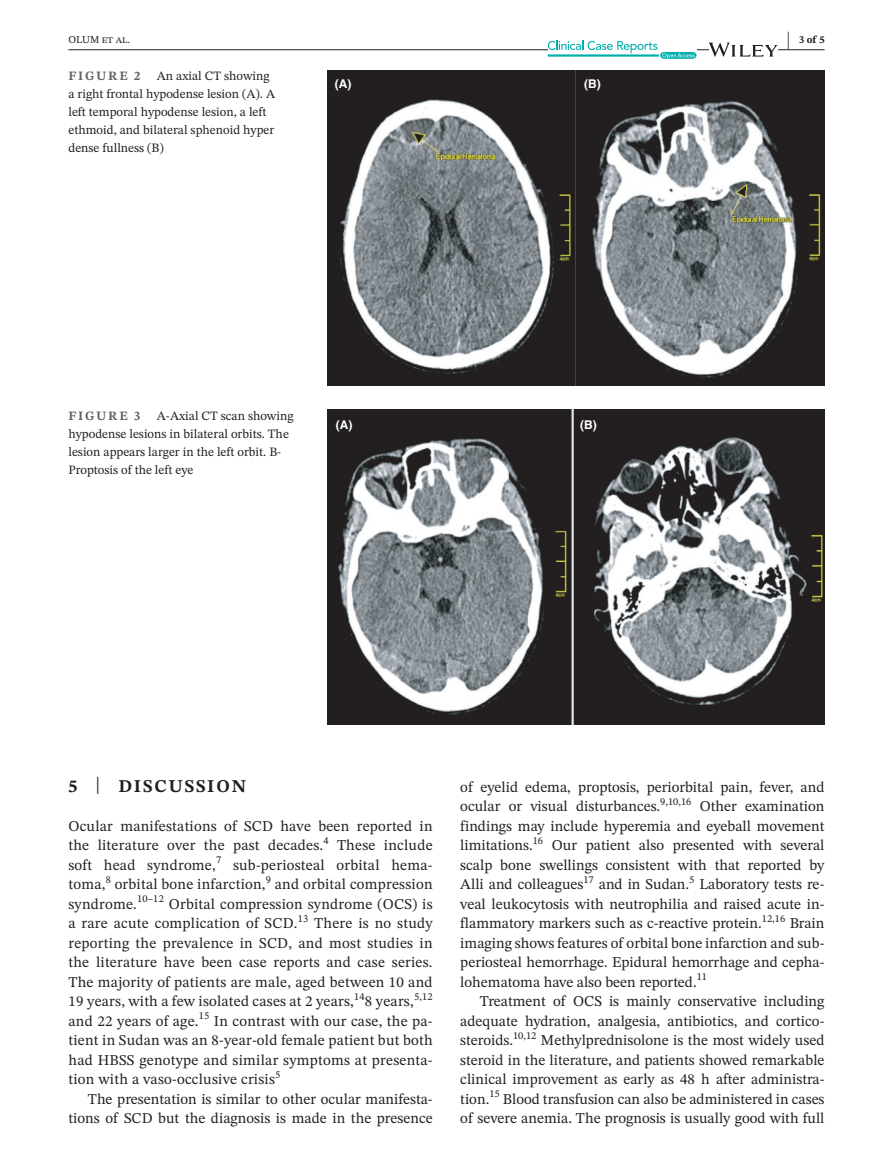
<style>
.page{position:relative;width:893px;height:1174px;background:#fff}
.page>*{position:absolute;margin:0;border:0;box-sizing:border-box;transform-origin:0 0}
.t1{font:700 21px "STIX Two Text";color:#231f20;scale:.42 1}
.t2{font:700 18px "STIX Two Text";letter-spacing:.1em;color:#231f20}
.t3{font:15px/19.5px "STIX Two Text";color:#231f20;text-align:justify}
.t4{font:12.75px/18px "STIX Two Text";color:#231f20}
.t5{font:700 12.75px "STIX Two Text";letter-spacing:.14em;color:#636366}
.t6{font:700 12px "Helvetica";color:#fff}
.t7{font:10.5px "STIX Two Text";color:#231f20}
.t8{font:700 10.5px "STIX Two Text";color:#231f20}
.s1{font-weight:400;font-size:23.7px}
</style>
<div class="page">
<hr style="left:68px;top:49px;width:756px;height:1px;background:#231f20">
<svg style="left:548px;top:41px;width:148px;height:18px"></svg>
<svg style="left:709px;top:43px;width:68px;height:14px"></svg>
<img style="left:327px;top:70px;width:497px;height:315px">
<img style="left:327px;top:410px;width:497px;height:314px">
<h1 class="t1" style="left:787px;top:24px;width:8px">|</h1>
<p class="t7" style="left:68px;top:32px;width:63px">OLUM et al.</p>
<p class="t8" style="left:799px;top:32px;width:27px">3 of 5</p>
<p class="t4" style="left:68px;top:66px;width:208px;text-indent:88px">An axial CT showing a right frontal hypodense lesion (A). A left temporal hypodense lesion, a left ethmoid, and bilateral sphenoid hyper dense fullness (B)</p>
<p class="t6" style="left:335px;top:76px;width:18px">(A)</p>
<p class="t6" style="left:584px;top:76px;width:18px">(B)</p>
<p class="t5" style="left:68px;top:66px;width:73px">FIGURE 2</p>
<p class="t4" style="left:68px;top:406px;width:227px;text-indent:88px">A-Axial CT scan showing hypodense lesions in bilateral orbits. The lesion appears larger in the left orbit. B-Proptosis of the left eye</p>
<p class="t6" style="left:336px;top:418px;width:18px">(A)</p>
<p class="t6" style="left:580px;top:418px;width:18px">(B)</p>
<p class="t5" style="left:68px;top:406px;width:74px">FIGURE 3</p>
<p class="t2" style="left:68px;top:773px;width:179px">5 <span class="s1">|</span> DISCUSSION</p>
<p class="t3" style="left:68px;top:816px;width:366px">Ocular manifestations of SCD have been reported in the literature over the past decades.</p>
<p class="t7" style="left:323px;top:832px;width:7px">4</p>
<p class="t3" style="left:337px;top:835px;width:97px">These include</p>
<p class="t3" style="left:68px;top:855px;width:149px">soft head syndrome,</p>
<p class="t7" style="left:216px;top:852px;width:7px">7</p>
<p class="t3" style="left:233px;top:855px;width:201px">sub-periosteal orbital hema-</p>
<p class="t3" style="left:68px;top:874px;width:38px">toma,</p>
<p class="t7" style="left:106px;top:871px;width:7px">8</p>
<p class="t3" style="left:115px;top:874px;width:152px">orbital bone infarction,</p>
<p class="t7" style="left:266px;top:871px;width:7px">9</p>
<p class="t3" style="left:275px;top:874px;width:159px">and orbital compression</p>
<p class="t3" style="left:68px;top:894px;width:70px">syndrome.</p>
<p class="t7" style="left:137px;top:891px;width:28px">10–12</p>
<p class="t3" style="left:68px;top:894px;width:366px;text-indent:100px">Orbital compression syndrome (OCS) is a rare acute complication of SCD.</p>
<p class="t7" style="left:298px;top:910px;width:12px">13</p>
<p class="t3" style="left:68px;top:913px;width:366px;text-indent:246px">There is no study reporting the prevalence in SCD, and most studies in the literature have been case reports and case series.<br>The majority of patients are male, aged between 10 and 19 years, with a few isolated cases at 2 years,</p>
<p class="t7" style="left:354px;top:988px;width:12px">14</p>
<p class="t3" style="left:365px;top:991px;width:50px">8 years,</p>
<p class="t7" style="left:414px;top:988px;width:20px">5,12</p>
<p class="t3" style="left:68px;top:1011px;width:132px">and 22 years of age.</p>
<p class="t7" style="left:199px;top:1008px;width:12px">15</p>
<p class="t3" style="left:68px;top:1011px;width:366px;text-indent:145px">In contrast with our case, the pa&shy;tient in Sudan was an 8-year-old female patient but both had HBSS genotype and similar symptoms at presenta&shy;tion with a vaso-occlusive crisis</p>
<p class="t7" style="left:275px;top:1066px;width:7px">5</p>
<p class="t3" style="left:68px;top:1089px;width:366px;text-align:right">The presentation is similar to other ocular manifesta&shy;tions of SCD but the diagnosis is made in the presence</p>
<p class="t3" style="left:460px;top:777px;width:366px">of eyelid edema, proptosis, periorbital pain, fever, and ocular or visual disturbances.<sup>9,10,16</sup></p>
<p class="t3" style="left:460px;top:796px;width:366px;text-indent:239px">Other examination findings may include hyperemia and eyeball movement limitations.</p>
<p class="t7" style="left:533px;top:832px;width:12px">16</p>
<p class="t3" style="left:460px;top:835px;width:366px;text-indent:91px">Our patient also presented with several scalp bone swellings consistent with that reported by Alli and colleagues</p>
<p class="t7" style="left:583px;top:871px;width:12px">17</p>
<p class="t3" style="left:599px;top:874px;width:92px">and in Sudan.</p>
<p class="t7" style="left:689px;top:871px;width:7px">5</p>
<p class="t3" style="left:460px;top:874px;width:366px;text-indent:239px">Laboratory tests re&shy;veal leukocytosis with neutrophilia and raised acute in&shy;flammatory markers such as c-reactive protein.</p>
<p class="t7" style="left:762px;top:910px;width:25px">12,16</p>
<p class="t3" style="left:460px;top:913px;width:366px;text-indent:329px">Brain imaging shows features of orbital bone infarction and sub&shy;periosteal hemorrhage. Epidural hemorrhage and cepha&shy;lohematoma have also been reported.</p>
<p class="t7" style="left:697px;top:969px;width:12px">11</p>
<p class="t3" style="left:460px;top:991px;width:366px;text-indent:20px">Treatment of OCS is mainly conservative including adequate hydration, analgesia, antibiotics, and cortico&shy;steroids.</p>
<p class="t7" style="left:513px;top:1027px;width:25px">10,12</p>
<p class="t3" style="left:460px;top:1030px;width:366px;text-indent:81px">Methylprednisolone is the most widely used steroid in the literature, and patients showed remarkable clinical improvement as early as 48 h after administra&shy;tion.</p>
<p class="t7" style="left:489px;top:1086px;width:12px">15</p>
<p class="t3" style="left:460px;top:1089px;width:366px;text-align:right">Blood transfusion can also be administered in cases<br>of severe anemia. The prognosis is usually good with full</p>
</div>
